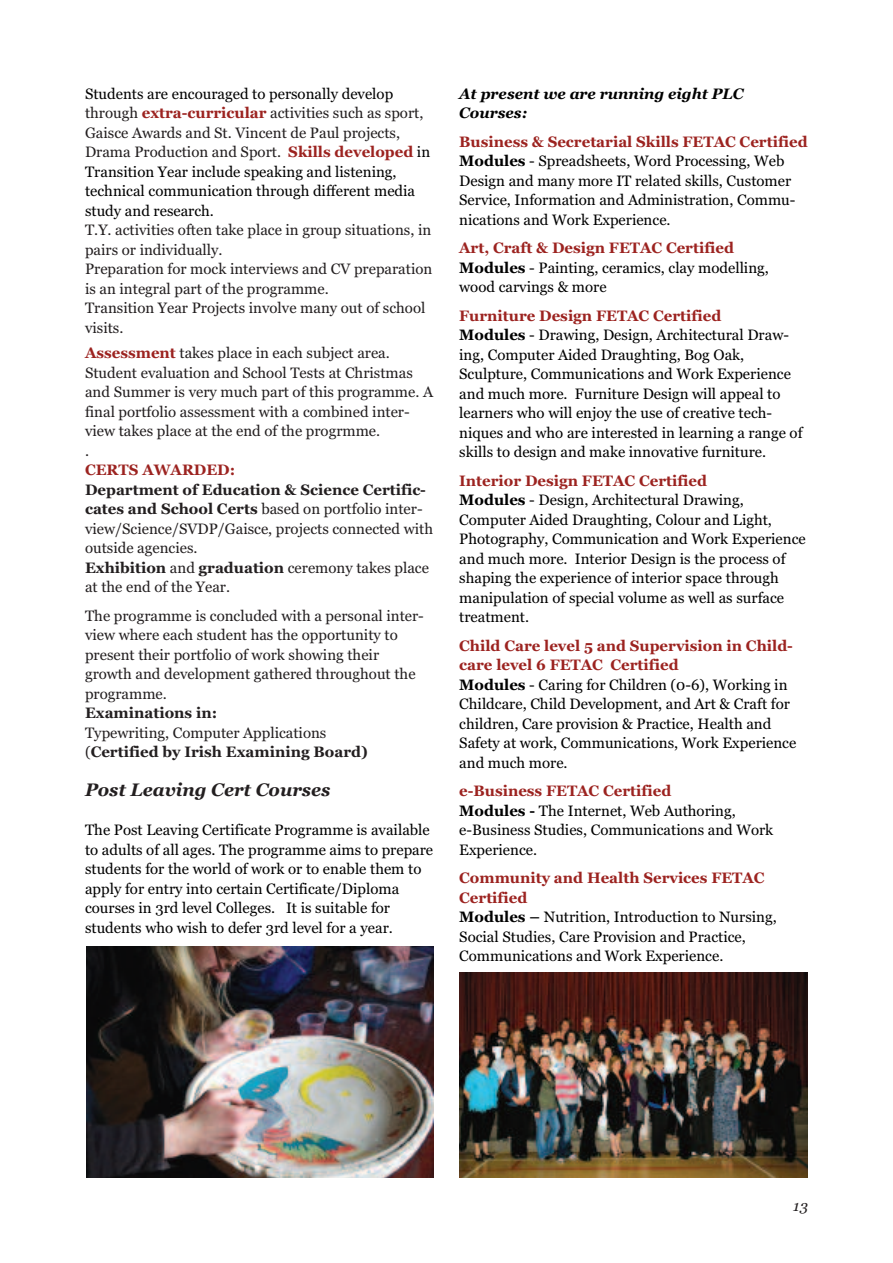
<style>
.page{position:relative;width:893px;height:1263px;background:#fff}
.page>*{position:absolute;margin:0;border:0;box-sizing:border-box;transform-origin:0 0}
.t1{font:italic 700 18px "Georgia";color:#231f20}
.t2{font:15px/19.5px "Georgia";color:#000}
.t3{font:15px/19.5px "Georgia";color:#231f20}
.t4{font:italic 700 15px/19.5px "Georgia";color:#000}
.t5{font:700 15px "Georgia";color:#231f20}
.t6{font:700 15px "Georgia";color:#9c2320}
.t7{font:italic 15px "Georgia";color:#231f20}
.s1{color:#231f20}
.s2{font-weight:700;color:#9c2320}
.s3{font-weight:700}
</style>
<div class="page">
<img style="left:87px;top:946px;width:347px;height:232px">
<img style="left:460px;top:972px;width:348px;height:206px">
<p class="t2" style="left:85px;top:84px;width:347px">Students are encouraged to personally develop <span class="s1">through</span> <span class="s2">extra-curricular</span> <span class="s1">activities such as sport, Gaisce Awards and St. Vincent de Paul projects, Drama Production and Sport.</span> <span class="s2">Skills developed</span> in Transition Year include speaking and listening, technical communication through different media study and research.</p>
<p class="t3" style="left:85px;top:220px;width:349px">T.Y. activities often take place in group situations, in pairs or individually.<br>Preparation for mock interviews and CV preparation is an integral part of the programme.<br>Transition Year Projects involve many out of school visits.</p>
<p class="t3" style="left:85px;top:343px;width:350px"><span class="s2">Assessment</span> takes place in each subject area.<br>Student evaluation and School Tests at Christmas and Summer is very much part of this programme. A final portfolio assessment with a combined inter&shy;view takes place at the end of the progrmme.<br>.</p>
<p class="t6" style="left:85px;top:461px;width:152px">CERTS AWARDED:</p>
<p class="t3" style="left:85px;top:480px;width:350px"><span class="s3">Department of Education &amp; Science Certific&shy;cates and School Certs</span> based on portfolio inter&shy;view/Science/SVDP/Gaisce, projects connected with outside agencies.<br><span class="s3">Exhibition</span> and <span class="s3">graduation</span> ceremony takes place at the end of the Year.</p>
<p class="t3" style="left:85px;top:606px;width:340px">The programme is concluded with a personal inter&shy;view where each student has the opportunity to present their portfolio of work showing their growth and development gathered throughout the programme.</p>
<p class="t5" style="left:85px;top:704px;width:134px">Examinations in:</p>
<p class="t3" style="left:85px;top:723px;width:284px">Typewriting, Computer Applications (<span class="s3">Certified by Irish Examining Board)</span></p>
<p class="t1" style="left:85px;top:779px;width:247px">Post Leaving Cert Courses</p>
<p class="t2" style="left:85px;top:820px;width:350px">The Post Leaving Certificate Programme is available to adults of all ages. The programme aims to prepare students for the world of work or to enable them to apply for entry into certain Certificate/Diploma courses in 3rd level Colleges. It is suitable for students who wish to defer 3rd level for a year.</p>
<p class="t4" style="left:459px;top:84px;width:286px">At present we are running eight PLC<br>Courses:</p>
<p class="t2" style="left:459px;top:132px;width:350px"><span class="s2">Business &amp; Secretarial Skills FETAC Certified </span><span class="s3">Modules</span> - Spreadsheets, Word Processing, Web Design and many more IT related skills, Customer Service, Information and Administration, Commu&shy;nications and Work Experience.</p>
<p class="t2" style="left:459px;top:238px;width:311px"><span class="s2">Art, Craft &amp; Design FETAC Certified<br></span><span class="s3">Modules</span> - Painting, ceramics, clay modelling, wood carvings &amp; more</p>
<p class="t2" style="left:459px;top:306px;width:345px"><span class="s2">Furniture Design FETAC Certified<br></span><span class="s3">Modules</span> - Drawing, Design, Architectural Draw&shy;ing, Computer Aided Draughting, Bog Oak, Sculpture, Communications and Work Experience and much more. Furniture Design will appeal to learners who will enjoy the use of creative tech&shy;niques and who are interested in learning a range of skills to design and make innovative furniture.</p>
<p class="t2" style="left:459px;top:471px;width:348px"><span class="s2">Interior Design FETAC Certified<br></span><span class="s3">Modules</span> - Design, Architectural Drawing, Computer Aided Draughting, Colour and Light, Photography, Communication and Work Experience and much more. Interior Design is the process of shaping the experience of interior space through manipulation of special volume as well as surface treatment.</p>
<p class="t2" style="left:459px;top:636px;width:339px"><span class="s2">Child Care level 5 and Supervision in Child&shy;care level 6 FETAC Certified<br></span><span class="s3">Modules</span> - Caring for Children (0-6), Working in Childcare, Child Development, and Art &amp; Craft for children, Care provision &amp; Practice, Health and Safety at work, Communications, Work Experience and much more.</p>
<p class="t2" style="left:459px;top:781px;width:316px"><span class="s2">e-Business FETAC Certified<br></span><span class="s3">Modules -</span> The Internet, Web Authoring, e-Business Studies, Communications and Work<br>Experience.</p>
<p class="t2" style="left:459px;top:868px;width:319px"><span class="s2">Community and Health Services FETAC Certified<br></span><span class="s3">Modules –</span> Nutrition, Introduction to Nursing, Social Studies, Care Provision and Practice, Communications and Work Experience.</p>
<p class="t7" style="left:793px;top:1196px;width:16px">13</p>
</div>
